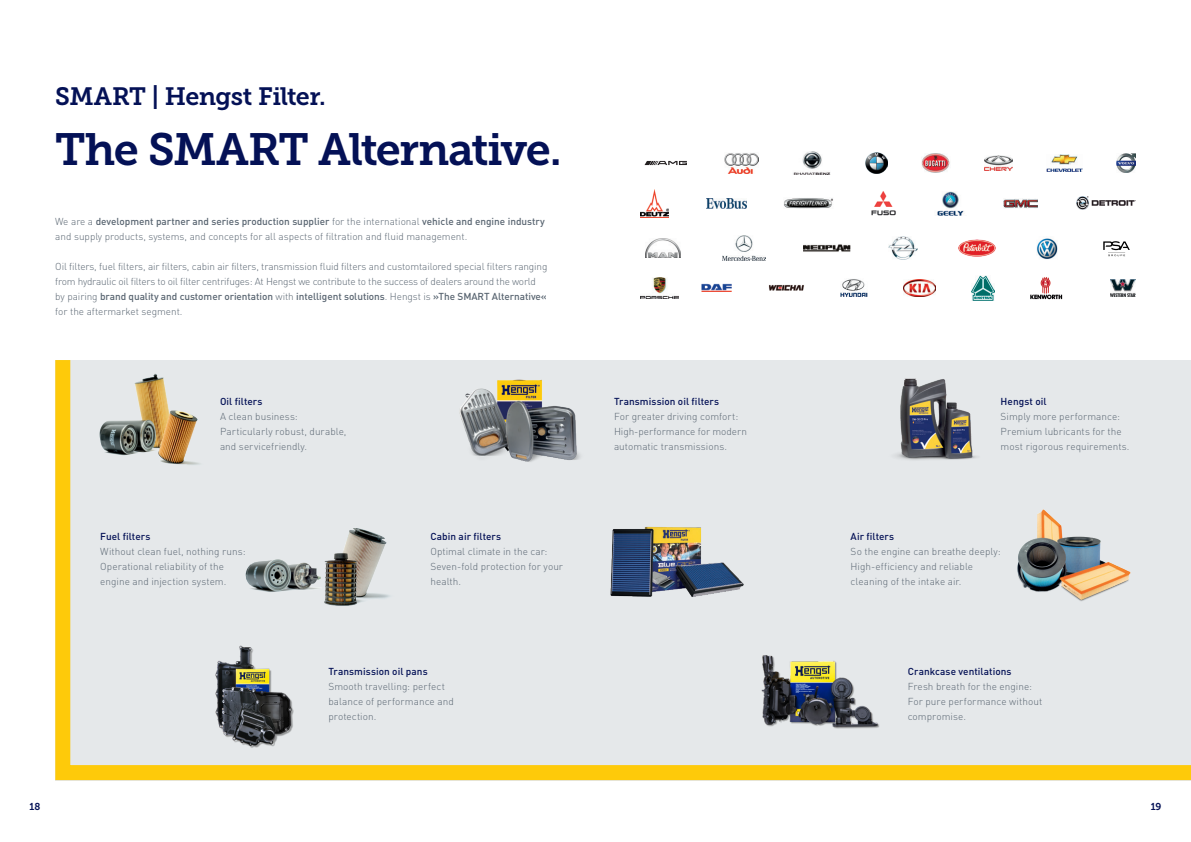
<style>
.page{position:relative;width:1191px;height:842px;background:#fff}
.page>*{position:absolute;margin:0;border:0;box-sizing:border-box;transform-origin:0 0}
.t1{font:45px "Museo Slab 700";letter-spacing:-.04em;color:#041156}
.t2{font:25px "Museo Slab 700";letter-spacing:-.025em;color:#041156}
.t3{font:300 10px/15px "DIN Pro";color:#596571}
.t4{font:500 10px "DIN Pro";letter-spacing:.005em;color:#041156}
.t5{font:10px "Museo Slab 700";color:#041156}
.s1{font-weight:500}
</style>
<div class="page">
<div style="left:55px;top:360px;width:1136px;height:421px;background:#e5e8ea"></div>
<img style="left:1004px;top:509px;width:135px;height:95px">
<img style="left:65px;top:364px;width:177px;height:106px">
<img style="left:238px;top:529px;width:159px;height:82px">
<img style="left:589px;top:513px;width:189px;height:101px">
<img style="left:447px;top:375px;width:148px;height:98px">
<img style="left:865px;top:364px;width:128px;height:110px">
<img style="left:640px;top:189px;width:29px;height:28px">
<img style="left:706px;top:198px;width:40px;height:10px">
<img style="left:784px;top:198px;width:49px;height:11px">
<img style="left:871px;top:191px;width:25px;height:25px">
<img style="left:937px;top:191px;width:27px;height:24px">
<img style="left:1003px;top:198px;width:35px;height:10px">
<img style="left:1076px;top:197px;width:59px;height:13px">
<img style="left:724px;top:153px;width:34px;height:20px">
<svg style="left:644px;top:161px;width:43px;height:4px"></svg>
<img style="left:793px;top:152px;width:37px;height:22px">
<img style="left:865px;top:152px;width:22px;height:22px">
<img style="left:921px;top:154px;width:29px;height:18px">
<img style="left:1046px;top:154px;width:36px;height:18px">
<img style="left:984px;top:155px;width:28px;height:16px">
<img style="left:1116px;top:154px;width:19px;height:18px">
<img style="left:701px;top:284px;width:30px;height:8px">
<img style="left:841px;top:279px;width:26px;height:18px">
<img style="left:1030px;top:277px;width:32px;height:23px">
<img style="left:768px;top:285px;width:36px;height:6px">
<img style="left:903px;top:279px;width:32px;height:17px">
<img style="left:971px;top:276px;width:23px;height:24px">
<img style="left:1110px;top:279px;width:25px;height:17px">
<img style="left:640px;top:278px;width:38px;height:20px">
<img style="left:1036px;top:238px;width:21px;height:21px">
<img style="left:803px;top:244px;width:47px;height:8px">
<img style="left:888px;top:236px;width:29px;height:23px">
<img style="left:958px;top:239px;width:38px;height:18px">
<svg style="left:1103px;top:241px;width:26px;height:15px"></svg>
<img style="left:722px;top:236px;width:43px;height:24px">
<img style="left:645px;top:238px;width:35px;height:20px">
<img style="left:205px;top:624px;width:96px;height:132px">
<img style="left:745px;top:639px;width:146px;height:96px">
<p class="t2" style="left:55px;top:82px;width:272px">SMART | Hengst Filter.</p>
<p class="t1" style="left:55px;top:124px;width:508px">The SMART Alternative.</p>
<p class="t3" style="left:55px;top:213px;width:491px">We are a <span class="s1">development partner and series production supplier</span> for the international <span class="s1">vehicle and engine industry </span>and supply products, systems, and concepts for all aspects of filtration and fluid management.</p>
<p class="t3" style="left:55px;top:258px;width:494px">Oil filters, fuel filters, air filters, cabin air filters, transmission fluid filters and customtailored special filters ranging from hydraulic oil filters to oil filter centrifuges: At Hengst we contribute to the success of dealers around the world by pairing <span class="s1">brand quality and customer orientation</span> with <span class="s1">intelligent solutions</span>. Hengst is <span class="s1">»The SMART Alternative« </span>for the aftermarket segment.</p>
<p class="t4" style="left:220px;top:393px;width:44px">Oil filters</p>
<p class="t3" style="left:220px;top:408px;width:128px">A clean business:<br>Particularly robust, durable, and servicefriendly.</p>
<p class="t4" style="left:100px;top:528px;width:52px">Fuel filters</p>
<p class="t3" style="left:100px;top:543px;width:147px">Without clean fuel, nothing runs:</p>
<p class="t3" style="left:100px;top:558px;width:125px">Operational reliability of the</p>
<p class="t3" style="left:100px;top:573px;width:128px">engine and injection system.</p>
<p class="t4" style="left:430px;top:528px;width:72px">Cabin air filters</p>
<p class="t3" style="left:430px;top:543px;width:118px">Optimal climate in the car:</p>
<p class="t3" style="left:430px;top:558px;width:134px">Seven-fold protection for your health.</p>
<p class="t4" style="left:328px;top:663px;width:101px">Transmission oil pans</p>
<p class="t3" style="left:328px;top:678px;width:127px">Smooth travelling: perfect balance of performance and protection.</p>
<p class="t4" style="left:614px;top:393px;width:107px">Transmission oil filters</p>
<p class="t3" style="left:614px;top:408px;width:126px">For greater driving comfort:</p>
<p class="t3" style="left:614px;top:423px;width:134px">High-performance for modern</p>
<p class="t3" style="left:614px;top:438px;width:115px">automatic transmissions.</p>
<p class="t4" style="left:1000px;top:393px;width:47px">Hengst oil</p>
<p class="t3" style="left:1000px;top:408px;width:121px">Simply more performance:</p>
<p class="t3" style="left:1000px;top:423px;width:130px">Premium lubricants for the most rigorous requirements.</p>
<p class="t4" style="left:850px;top:528px;width:45px">Air filters</p>
<p class="t3" style="left:850px;top:543px;width:151px">So the engine can breathe deeply:</p>
<p class="t3" style="left:850px;top:558px;width:124px">High-efficiency and reliable</p>
<p class="t3" style="left:850px;top:573px;width:112px">cleaning of the intake air.</p>
<p class="t4" style="left:907px;top:663px;width:105px">Crankcase ventilations</p>
<p class="t3" style="left:907px;top:678px;width:136px">Fresh breath for the engine:<br>For pure performance without compromise.</p>
<p class="t5" style="left:29px;top:801px;width:12px">18</p>
<p class="t5" style="left:1150px;top:801px;width:12px">19</p>
</div>
